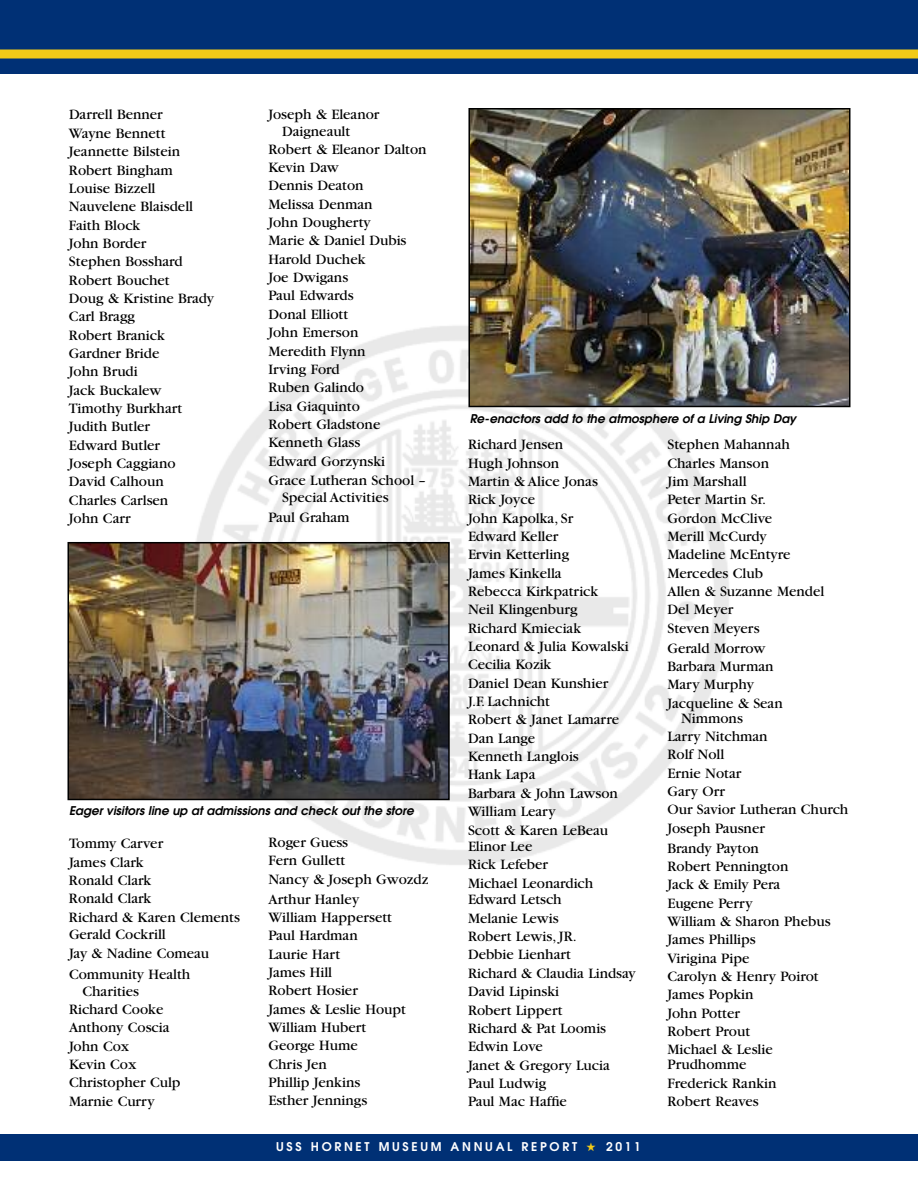
<style>
.page{position:relative;width:918px;height:1188px;background:#fff}
.page>*{position:absolute;margin:0;border:0;box-sizing:border-box;transform-origin:0 0}
.t1{font:15px/18.3px "Garamond";color:#000}
.t2{font:italic 600 12px "Avant Garde";color:#000}
.t3{font:600 12px "Avant Garde";letter-spacing:.225em;color:#fff}
.s1{color:#f2ca17}
</style>
<div class="page">
<div style="left:0;top:0;width:918px;height:74px;background:#003075"></div>
<div style="left:0;top:1134px;width:918px;height:27px;background:#003075"></div>
<div style="left:0;top:50px;width:918px;height:8px;background:#f2ca17"></div>
<img style="left:185px;top:326px;width:549px;height:539px">
<img style="left:471px;top:111px;width:376px;height:293px">
<div style="left:468px;top:108px;width:382px;height:299px;border:2px solid #000"></div>
<img style="left:71px;top:545px;width:376px;height:252px">
<div style="left:68px;top:542px;width:382px;height:258px;border:2px solid #000"></div>
<p class="t1" style="left:69px;top:107px;width:147px">Darrell Benner<br>Wayne Bennett<br>Jeannette Bilstein<br>Robert Bingham<br>Louise Bizzell<br>Nauvelene Blaisdell<br>Faith Block<br>John Border<br>Stephen Bosshard<br>Robert Bouchet<br>Doug &amp; Kristine Brady<br>Carl Bragg<br>Robert Branick<br>Gardner Bride<br>John Brudi<br>Jack Buckalew<br>Timothy Burkhart<br>Judith Butler<br>Edward Butler<br>Joseph Caggiano<br>David Calhoun<br>Charles Carlsen<br>John Carr</p>
<p class="t1" style="left:282px;top:108px;width:99px;line-height:16.5px;text-indent:-14px">Joseph &amp; Eleanor<br>Daigneault</p>
<p class="t1" style="left:269px;top:142px;width:160px">Robert &amp; Eleanor Dalton<br>Kevin Daw<br>Dennis Deaton<br>Melissa Denman<br>John Dougherty<br>Marie &amp; Daniel Dubis<br>Harold Duchek<br>Joe Dwigans<br>Paul Edwards<br>Donal Elliott<br>John Emerson<br>Meredith Flynn<br>Irving Ford<br>Ruben Galindo<br>Lisa Giaquinto<br>Robert Gladstone<br>Kenneth Glass<br>Edward Gorzynski</p>
<p class="t1" style="left:282px;top:474px;width:146px;line-height:16.5px;text-indent:-13px">Grace Lutheran School –<br>Special Activities</p>
<p class="t1" style="left:269px;top:509px;width:83px">Paul Graham</p>
<p class="t2" style="left:69px;top:806px;width:346px">Eager visitors line up at admissions and check out the store</p>
<p class="t1" style="left:69px;top:836px;width:172px">Tommy Carver<br>James Clark<br>Ronald Clark<br>Ronald Clark<br>Richard &amp; Karen Clements<br>Gerald Cockrill<br>Jay &amp; Nadine Comeau</p>
<p class="t1" style="left:83px;top:967px;width:109px;line-height:16.5px;text-indent:-14px">Community Health<br>Charities</p>
<p class="t1" style="left:69px;top:1001px;width:113px">Richard Cooke<br>Anthony Coscia<br>John Cox<br>Kevin Cox<br>Christopher Culp<br>Marnie Curry</p>
<p class="t1" style="left:269px;top:834px;width:161px">Roger Guess<br>Fern Gullett<br>Nancy &amp; Joseph Gwozdz</p>
<p class="t1" style="left:269px;top:891px;width:139px">Arthur Hanley<br>William Happersett<br>Paul Hardman<br>Laurie Hart<br>James Hill<br>Robert Hosier<br>James &amp; Leslie Houpt<br>William Hubert<br>George Hume<br>Chris Jen<br>Phillip Jenkins<br>Esther Jennings</p>
<p class="t2" style="left:470px;top:414px;width:328px">Re-enactors add to the atmosphere of a Living Ship Day</p>
<p class="t1" style="left:468px;top:437px;width:162px">Richard Jensen<br>Hugh Johnson<br>Martin &amp; Alice Jonas<br>Rick Joyce<br>John Kapolka, Sr<br>Edward Keller<br>Ervin Ketterling<br>James Kinkella<br>Rebecca Kirkpatrick<br>Neil Klingenburg<br>Richard Kmieciak<br>Leonard &amp; Julia Kowalski<br>Cecilia Kozik<br>Daniel Dean Kunshier<br>J.F. Lachnicht<br>Robert &amp; Janet Lamarre<br>Dan Lange<br>Kenneth Langlois<br>Hank Lapa<br>Barbara &amp; John Lawson<br>William Leary<br>Scott &amp; Karen LeBeau</p>
<p class="t1" style="left:468px;top:839px;width:127px">Elinor Lee<br>Rick Lefeber<br>Michael Leonardich</p>
<p class="t1" style="left:468px;top:892px;width:169px">Edward Letsch<br>Melanie Lewis<br>Robert Lewis, JR.<br>Debbie Lienhart<br>Richard &amp; Claudia Lindsay<br>David Lipinski<br>Robert Lippert<br>Richard &amp; Pat Loomis<br>Edwin Love<br>Janet &amp; Gregory Lucia<br>Paul Ludwig<br>Paul Mac Haffie</p>
<p class="t1" style="left:668px;top:437px;width:158px">Stephen Mahannah<br>Charles Manson<br>Jim Marshall<br>Peter Martin Sr.<br>Gordon McClive<br>Merill McCurdy<br>Madeline McEntyre<br>Mercedes Club<br>Allen &amp; Suzanne Mendel<br>Del Meyer<br>Steven Meyers</p>
<p class="t1" style="left:668px;top:640px;width:117px">Gerald Morrow<br>Barbara Murman<br>Mary Murphy<br>Jacqueline &amp; Sean</p>
<p class="t1" style="left:668px;top:710px;width:182px;text-indent:13px">Nimmons<br>Larry Nitchman<br>Rolf Noll<br>Ernie Notar<br>Gary Orr<br>Our Savior Lutheran Church<br>Joseph Pausner</p>
<p class="t1" style="left:668px;top:840px;width:165px">Brandy Payton<br>Robert Pennington<br>Jack &amp; Emily Pera<br>Eugene Perry<br>William &amp; Sharon Phebus<br>James Phillips<br>Virigina Pipe<br>Carolyn &amp; Henry Poirot<br>James Popkin<br>John Potter<br>Robert Prout<br>Michael &amp; Leslie</p>
<p class="t1" style="left:668px;top:1057px;width:111px">Prudhomme<br>Frederick Rankin<br>Robert Reaves</p>
<p class="t3" style="left:276px;top:1142px;width:366px">USS HORNET MUSEUM ANNUAL REPORT <span class="s1">★</span> 2011</p>
</div>
